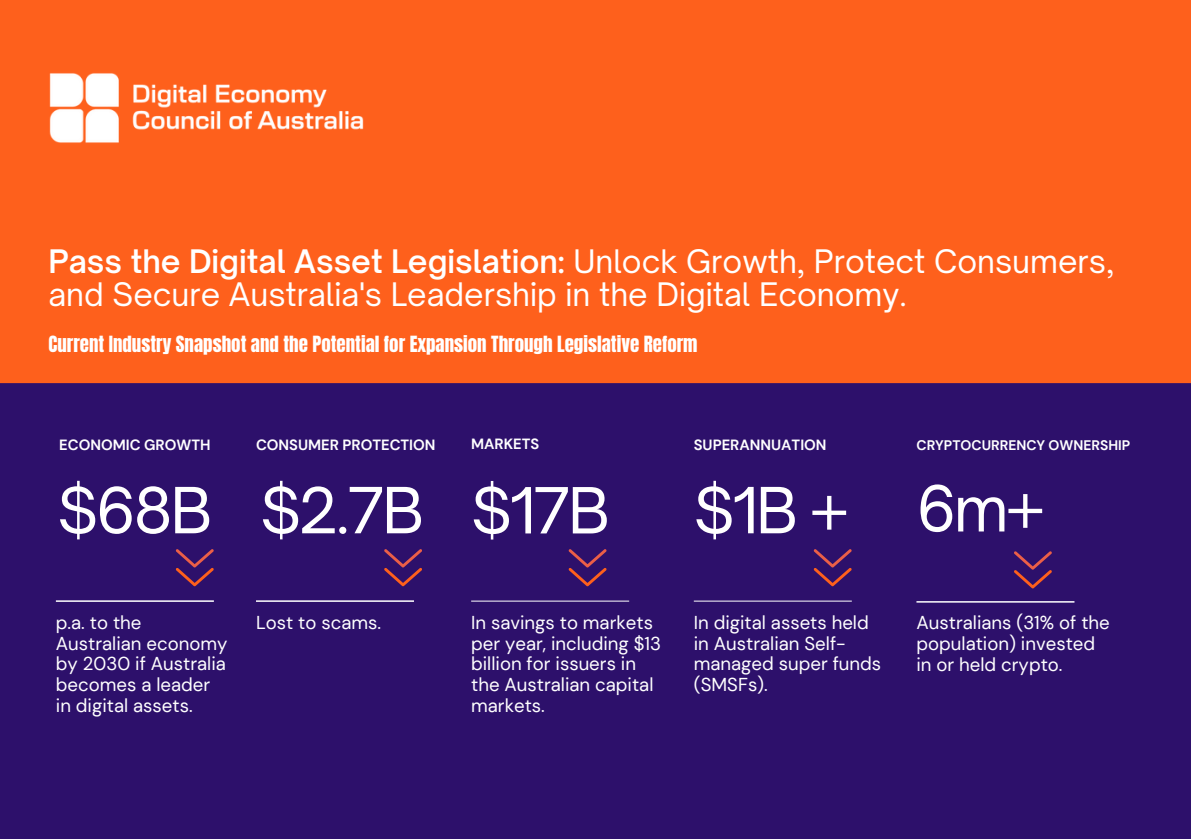
<style>
.page{position:relative;width:1191px;height:839px;background:#fff}
.page>*{position:absolute;margin:0;border:0;box-sizing:border-box;transform-origin:0 0}
.t1{font:60.8px "Open Sauce One";letter-spacing:-.04em;color:#fff}
.t2{font:31px/33px "Open Sauce One";color:#fff}
.t3{font:19px "Anton";color:#fff}
.t4{font:18.6px/20.8px "DM Sans";color:#fff}
.t5{font:700 14.8px "DM Sans";color:#fff}
.t6{font:700 13.8px "DM Sans";color:#fff}
.s1{font-weight:600}
</style>
<div class="page">
<div style="left:0;top:0;width:1191px;height:838px;background:#fe601c"></div>
<div style="left:0;top:383px;width:1191px;height:455px;background:#2d106b"></div>
<hr style="left:56px;top:600px;width:158px;height:2px;background:#fff">
<svg style="left:176px;top:549px;width:38px;height:37px"></svg>
<hr style="left:256px;top:600px;width:158px;height:2px;background:#fff">
<svg style="left:384px;top:549px;width:38px;height:37px"></svg>
<hr style="left:916px;top:601px;width:158px;height:1px;background:#fff">
<svg style="left:1015px;top:552px;width:37px;height:36px"></svg>
<hr style="left:694px;top:600px;width:158px;height:1px;background:#fff">
<svg style="left:814px;top:549px;width:38px;height:37px"></svg>
<hr style="left:471px;top:600px;width:158px;height:1px;background:#fff">
<svg style="left:569px;top:549px;width:38px;height:37px"></svg>
<img style="left:49px;top:73px;width:315px;height:70px">
<p class="t2" style="left:48px;top:245px;width:1068px"><span class="s1">Pass the Digital Asset Legislation:</span> Unlock Growth, Protect Consumers, and Secure Australia's Leadership in the Digital Economy.</p>
<h4 class="t3" style="left:48px;top:330px;width:651px">Current Industry Snapshot and the Potential for Expansion Through Legislative Reform</h4>
<p class="t5" style="left:59px;top:435px;width:153px">ECONOMIC GROWTH</p>
<p class="t1" style="left:57px;top:472px;width:156px">$68B</p>
<p class="t5" style="left:256px;top:435px;width:181px">CONSUMER PROTECTION</p>
<h1 class="t1" style="left:260px;top:472px;width:165px">$2.7B</h1>
<h4 class="t4" style="left:56px;top:612px;width:173px">p.a. to the<br>Australian economy by 2030 if Australia becomes a leader in digital assets.</h4>
<p class="t4" style="left:256px;top:612px;width:127px">Lost to scams.</p>
<p class="t5" style="left:471px;top:434px;width:70px">MARKETS</p>
<h1 class="t1" style="left:471px;top:472px;width:140px">$17B</h1>
<h1 class="t4" style="left:471px;top:612px;width:191px">In savings to markets per year, including $13 billion for issuers in the Australian capital markets.</h1>
<p class="t5" style="left:694px;top:435px;width:134px">SUPERANNUATION</p>
<h1 class="t1" style="left:694px;top:472px;width:156px">$1B +</h1>
<p class="t4" style="left:694px;top:612px;width:189px">In digital assets held in Australian Self&shy;managed super funds (SMSFs).</p>
<h3 class="t6" style="left:916px;top:436px;width:215px">CRYPTOCURRENCY OWNERSHIP</h3>
<p class="t1" style="left:916px;top:470px;width:130px">6m+</p>
<h4 class="t4" style="left:916px;top:612px;width:195px">Australians (31% of the population) invested in or held crypto.</h4>
</div>
